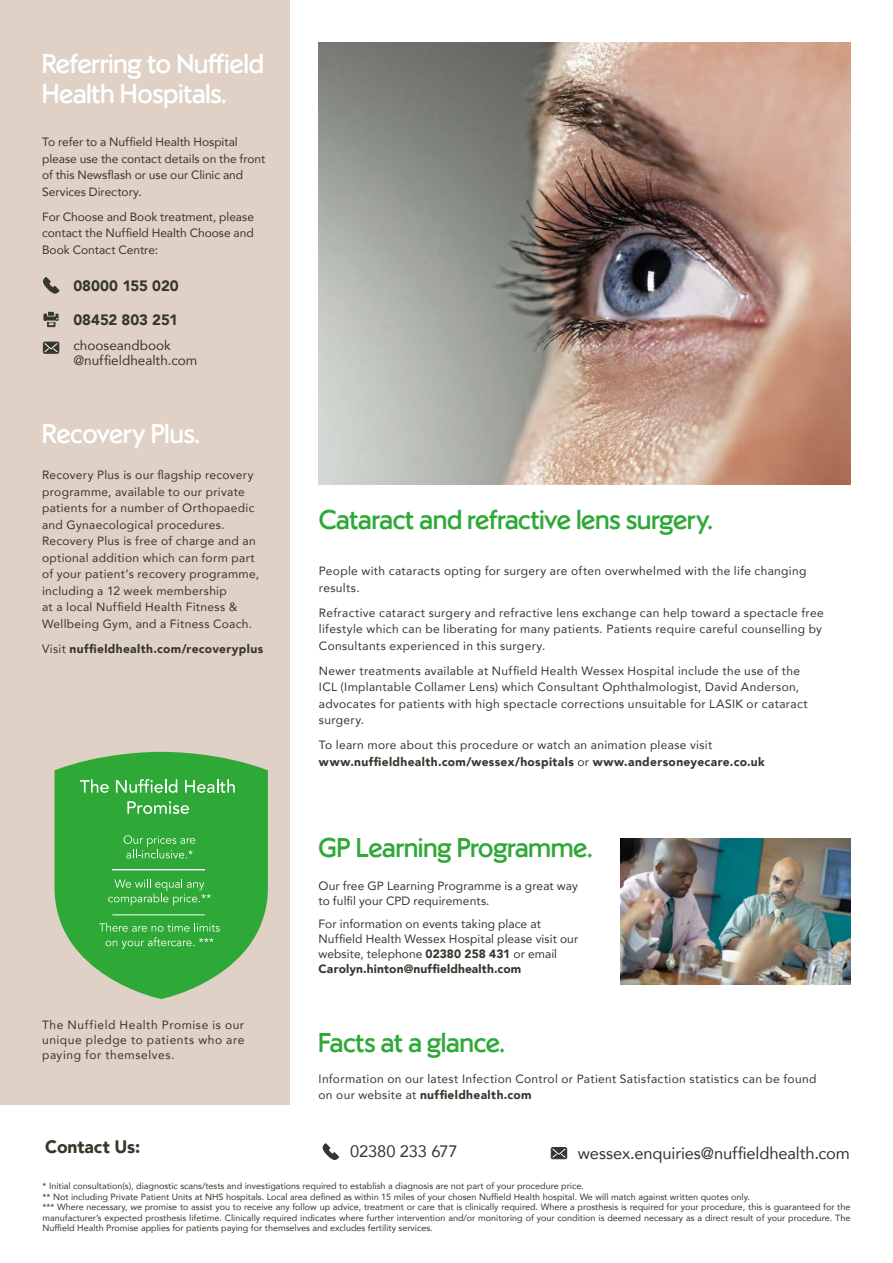
<style>
.page{position:relative;width:893px;height:1263px;background:#fff}
.page>*{position:absolute;margin:0;border:0;box-sizing:border-box;transform-origin:0 0}
.t1{font:27px "Nuffield Health Sans";letter-spacing:-.005em;color:#2ea836}
.t2{font:27px/30px "Nuffield Health Sans";color:#fff}
.t3{font:900 18px "Avenir";letter-spacing:-.005em;color:#36362d}
.t4{font:16.5px "Avenir";letter-spacing:-.005em;color:#36362d}
.t5{font:900 15px "Avenir";letter-spacing:-.005em;color:#36362d}
.t6{font:13.5px/15.8px "Avenir";letter-spacing:.005em;color:#36362d}
.t7{font:12px/16.5px "Avenir";letter-spacing:.025em;color:#36362d}
.t8{font:12px/15px "Avenir";letter-spacing:.005em;color:#36362d}
.t9{font:900 12px/16.5px "Avenir";letter-spacing:.03em;color:#36362d}
.t10{font:12px/16.5px "Avenir";letter-spacing:-.005em;color:#36362d}
.t11{font:9px/10.5px "Avenir";color:#36362d}
.s1{font-weight:400}
.s2{font-weight:900}
</style>
<div class="page">
<img style="left:620px;top:839px;width:230px;height:145px">
<img style="left:319px;top:43px;width:531px;height:442px">
<div style="left:0;top:0;width:289px;height:1105px;background:#dfd1c5"></div>
<svg style="left:55px;top:752px;width:213px;height:247px;fill:#2ea836"></svg>
<svg style="left:80px;top:779px;width:29px;height:14px"></svg>
<svg style="left:116px;top:779px;width:61px;height:14px"></svg>
<svg style="left:185px;top:779px;width:50px;height:14px"></svg>
<svg style="left:127px;top:801px;width:62px;height:13px"></svg>
<svg style="left:124px;top:835px;width:71px;height:23px;background:#4cb453"></svg>
<svg style="left:108px;top:879px;width:103px;height:26px;background:#49b350"></svg>
<svg style="left:99px;top:923px;width:121px;height:26px;background:#46b24d"></svg>
<div style="left:112px;top:869px;width:93px;height:1px;border:1px solid #fff"></div>
<hr style="left:113px;top:914px;width:91px;height:1px;background:#fff">
<div style="left:43px;top:342px;width:16px;height:11px;border:1px solid #36362d;border-radius:2px"></div>
<svg style="left:44px;top:343px;width:14px;height:9px"></svg>
<div style="left:43px;top:314px;width:16px;height:7px;background:#36362d"></div>
<svg style="left:46px;top:311px;width:11px;height:16px"></svg>
<svg style="left:43px;top:277px;width:17px;height:17px"></svg>
<div style="left:551px;top:1147px;width:16px;height:12px;border:1px solid #36362d;border-radius:2px"></div>
<svg style="left:552px;top:1148px;width:14px;height:10px"></svg>
<svg style="left:322px;top:1143px;width:17px;height:17px"></svg>
<h1 class="t2" style="left:42px;top:48px;width:223px">Referring to Nuffield<br>Health Hospitals.</h1>
<p class="t10" style="left:42px;top:133px;width:225px">To refer to a Nuffield Health Hospital please use the contact details on the front of this Newsflash or use our Clinic and Services Directory.</p>
<p class="t7" style="left:42px;top:208px;width:213px;text-align:justify">For Choose and Book treatment, please contact the Nuffield Health Choose and Book Contact Centre:</p>
<p class="t5" style="left:73px;top:273px;width:107px">08000 155 020</p>
<p class="t5" style="left:73px;top:306px;width:106px">08452 803 251</p>
<p class="t6" style="left:73px;top:337px;width:126px">chooseandbook @nuffieldhealth.com</p>
<h1 class="t2" style="left:42px;top:418px;width:159px">Recovery Plus.</h1>
<p class="t7" style="left:42px;top:467px;width:219px">Recovery Plus is our flagship recovery programme, available to our private patients for a number of Orthopaedic and Gynaecological procedures.<br>Recovery Plus is free of charge and an optional addition which can form part of your patient’s recovery programme, including a 12 week membership<br>at a local Nuffield Health Fitness &amp; Wellbeing Gym, and a Fitness Coach.</p>
<p class="t9" style="left:42px;top:640px;width:223px"><span class="s1">Visit</span> nuffieldhealth.com/recoveryplus</p>
<p class="t7" style="left:42px;top:1016px;width:204px;line-height:15px;text-align:justify">The Nuffield Health Promise is our unique pledge to patients who are paying for themselves.</p>
<h2 class="t3" style="left:45px;top:1131px;width:96px">Contact Us:</h2>
<h1 class="t1" style="left:319px;top:503px;width:395px">Cataract and refractive lens surgery.</h1>
<p class="t7" style="left:319px;top:562px;width:489px">People with cataracts opting for surgery are often overwhelmed with the life changing results.</p>
<p class="t7" style="left:319px;top:604px;width:506px">Refractive cataract surgery and refractive lens exchange can help toward a spectacle free lifestyle which can be liberating for many patients. Patients require careful counselling by<br>Consultants experienced in this surgery.</p>
<p class="t7" style="left:319px;top:662px;width:490px">Newer treatments available at Nuffield Health Wessex Hospital include the use of the ICL (Implantable Collamer Lens) which Consultant Ophthalmologist, David Anderson, advocates for patients with high spectacle corrections unsuitable for LASIK or cataract surgery.</p>
<p class="t9" style="left:319px;top:736px;width:447px"><span class="s1">To learn more about this procedure or watch an animation please visit </span>www.nuffieldhealth.com/wessex/hospitals <span class="s1">or</span> www.andersoneyecare.co.uk</p>
<h1 class="t1" style="left:318px;top:831px;width:275px">GP Learning Programme.</h1>
<p class="t8" style="left:319px;top:877px;width:261px">Our free GP Learning Programme is a great way to fulfil your CPD requirements.</p>
<p class="t8" style="left:319px;top:916px;width:261px">For information on events taking place at Nuffield Health Wessex Hospital please visit our website, telephone <span class="s2">02380 258 431</span> or email <span class="s2">Carolyn.hinton@nuffieldhealth.com</span></p>
<h1 class="t1" style="left:318px;top:1026px;width:188px">Facts at a glance.</h1>
<p class="t7" style="left:319px;top:1070px;width:499px">Information on our latest Infection Control or Patient Satisfaction statistics can be found on our website at <span class="s2">nuffieldhealth.com</span></p>
<h3 class="t4" style="left:350px;top:1138px;width:109px">02380 233 677</h3>
<h3 class="t4" style="left:578px;top:1139px;width:274px">wessex.enquiries@nuffieldhealth.com</h3>
<p class="t11" style="left:43px;top:1180px;width:809px">* Initial consultation(s), diagnostic scans/tests and investigations required to establish a diagnosis are not part of your procedure price.<br>** Not including Private Patient Units at NHS hospitals. Local area defined as within 15 miles of your chosen Nuffield Health hospital. We will match against written quotes only.<br>*** Where necessary, we promise to assist you to receive any follow up advice, treatment or care that is clinically required. Where a prosthesis is required for your procedure, this is guaranteed for the manufacturer’s expected prosthesis lifetime. Clinically required indicates where further intervention and/or monitoring of your condition is deemed necessary as a direct result of your procedure. The Nuffield Health Promise applies for patients paying for themselves and excludes fertility services.</p>
</div>
